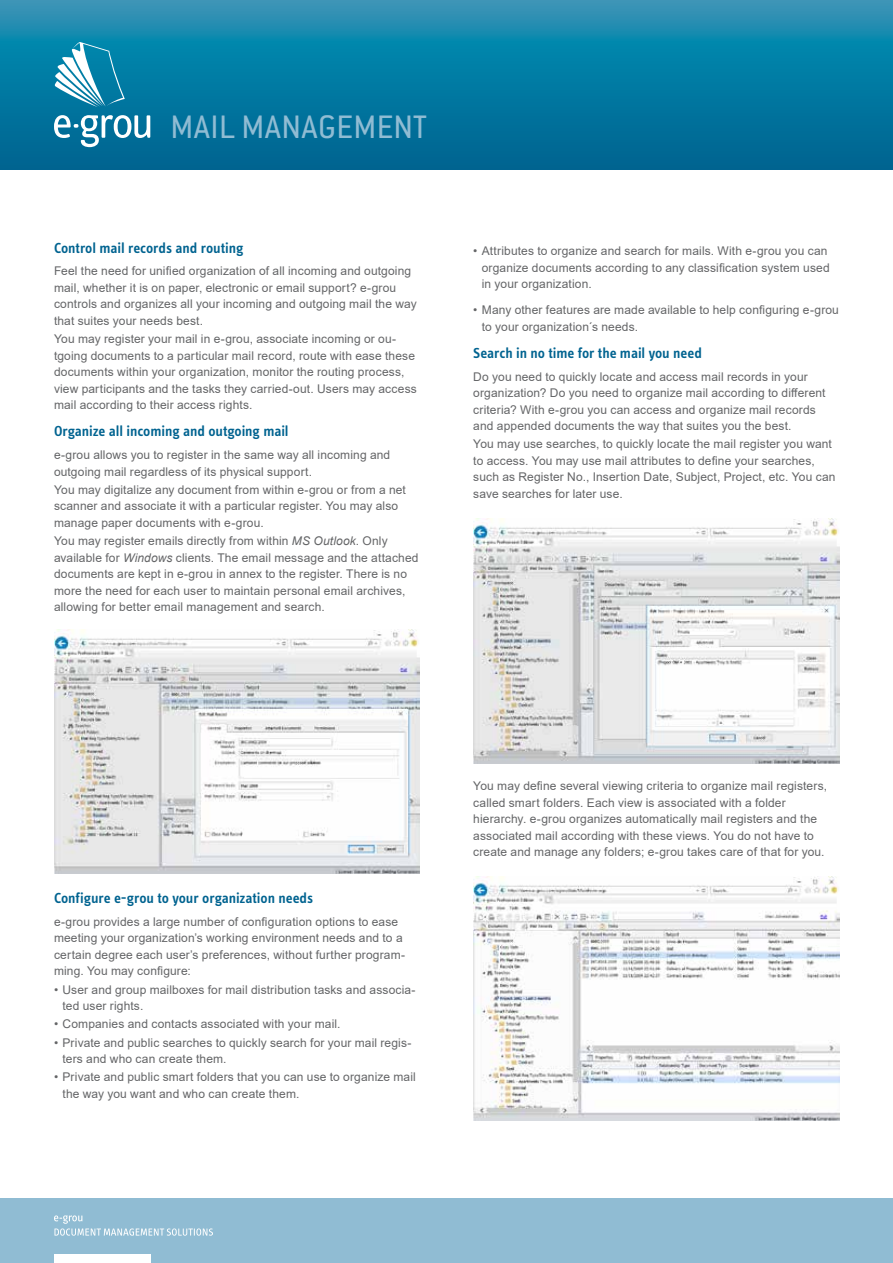
<style>
.page{position:relative;width:893px;height:1263px;background:#fff}
.page>*{position:absolute;margin:0;border:0;box-sizing:border-box;transform-origin:0 0}
.t1{font:35.7px "Conduit ITC Std";letter-spacing:.01em;color:#90bcd3}
.t2{font:600 15px "Info Text";letter-spacing:-.005em;color:#006390}
.t3{font:12px/16.5px "Arial";letter-spacing:.01em;color:#646567}
.s1{font-style:italic}
</style>
<div class="page">
<div style="left:0;top:1198px;width:893px;height:65px;background:#90bcd3"></div>
<svg style="left:0;top:0;width:893px;height:170px;background:#097ba3"></svg>
<div style="left:54px;top:1254px;width:97px;height:9px;background:#fff"></div>
<svg style="left:54px;top:1215px;width:159px;height:20px"></svg>
<svg style="left:54px;top:115px;width:96px;height:32px"></svg>
<svg style="left:55px;top:42px;width:70px;height:65px"></svg>
<img style="left:54px;top:629px;width:366px;height:245px">
<img style="left:473px;top:518px;width:366px;height:245px">
<img style="left:473px;top:876px;width:366px;height:244px">
<h1 class="t1" style="left:170px;top:105px;width:258px">MAIL MANAGEMENT</h1>
<p class="t2" style="left:54px;top:239px;width:191px">Control mail records and routing</p>
<p class="t3" style="left:54px;top:263px;width:364px">Feel the need for unified organization of all incoming and outgoing mail, whether it is on paper, electronic or email support? e-grou controls and organizes all your incoming and outgoing mail the way that suites your needs best.</p>
<p class="t3" style="left:54px;top:331px;width:364px">You may register your mail in e-grou, associate incoming or ou&shy;tgoing documents to a particular mail record, route with ease these documents within your organization, monitor the routing process, view participants and the tasks they carried-out. Users may access mail according to their access rights.</p>
<p class="t2" style="left:54px;top:423px;width:236px">Organize all incoming and outgoing mail</p>
<p class="t3" style="left:54px;top:446px;width:338px">e-grou allows you to register in the same way all incoming and outgoing mail regardless of its physical support.</p>
<p class="t3" style="left:54px;top:481px;width:353px">You may digitalize any document from within e-grou or from a net scanner and associate it with a particular register. You may also manage paper documents with e-grou.</p>
<p class="t3" style="left:54px;top:532px;width:366px">You may register emails directly from within <span class="s1">MS Outlook</span>. Only available for <span class="s1">Windows</span> clients. The email message and the attached documents are kept in e-grou in annex to the register. There is no more the need for each user to maintain personal email archives, allowing for better email management and search.</p>
<p class="t3" style="left:482px;top:243px;width:349px;text-indent:-9px">• Attributes to organize and search for mails. With e-grou you can organize documents according to any classification system used in your organization.</p>
<p class="t3" style="left:482px;top:302px;width:359px;text-indent:-9px">• Many other features are made available to help configuring e-grou to your organization´s needs.</p>
<p class="t2" style="left:473px;top:344px;width:230px">Search in no time for the mail you need</p>
<p class="t3" style="left:473px;top:368px;width:354px">Do you need to quickly locate and access mail records in your organization? Do you need to organize mail according to different criteria? With e-grou you can access and organize mail records and appended documents the way that suites you the best.</p>
<p class="t3" style="left:473px;top:436px;width:364px">You may use searches, to quickly locate the mail register you want to access. You may use mail attributes to define your searches, such as Register No., Insertion Date, Subject, Project, etc. You can save searches for later use.</p>
<p class="t2" style="left:54px;top:890px;width:261px">Configure e-grou to your organization needs</p>
<p class="t3" style="left:54px;top:913px;width:353px">e-grou provides a large number of configuration options to ease meeting your organization’s working environment needs and to a certain degree each user’s preferences, without further program&shy;ming. You may configure:</p>
<p class="t3" style="left:63px;top:981px;width:355px;text-indent:-9px">• User and group mailboxes for mail distribution tasks and associa&shy;ted user rights.</p>
<p class="t3" style="left:54px;top:1016px;width:288px">• Companies and contacts associated with your mail.</p>
<p class="t3" style="left:63px;top:1034px;width:350px;text-indent:-9px">• Private and public searches to quickly search for your mail regis&shy;ters and who can create them.</p>
<p class="t3" style="left:63px;top:1069px;width:355px;text-indent:-9px">• Private and public smart folders that you can use to organize mail the way you want and who can create them.</p>
<p class="t3" style="left:473px;top:778px;width:355px">You may define several viewing criteria to organize mail registers, called smart folders. Each view is associated with a folder hierarchy. e-grou organizes automatically mail registers and the associated mail according with these views. You do not have to create and manage any folders; e-grou takes care of that for you.</p>
</div>
